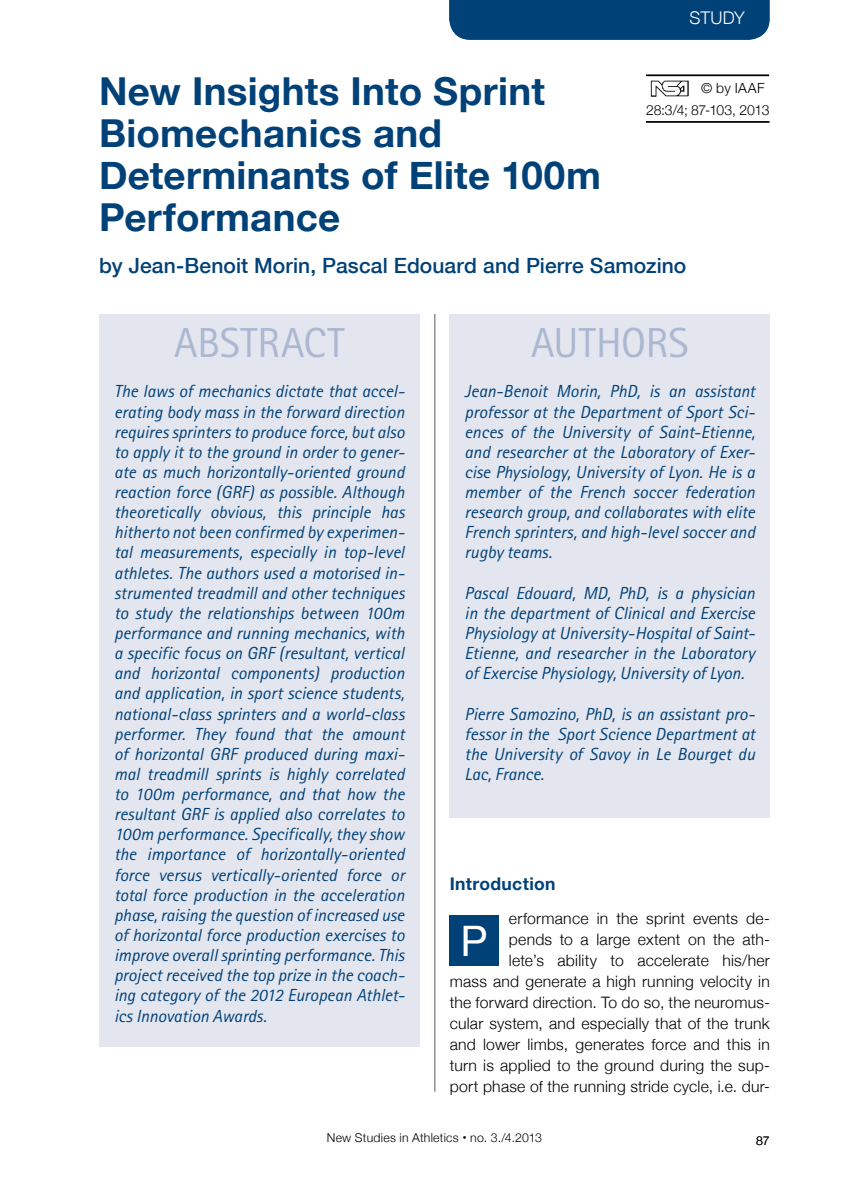
<style>
.page{position:relative;width:844px;height:1191px;background:#fff}
.page>*{position:absolute;margin:0;border:0;box-sizing:border-box;transform-origin:0 0}
.t1{font:42px "Rotis Sans Serif";color:#acb8d1}
.t2{font:42px "Helvetica Neue";color:#fff}
.t3{font:700 38.5px/42px "Helvetica Neue";letter-spacing:.005em;color:#004178}
.t4{font:500 21px "Helvetica Neue";letter-spacing:.005em;color:#004178}
.t5{font:italic 17.5px/20.1px "Rotis Sans Serif";letter-spacing:-.005em;color:#004178;text-align:justify}
.t6{font:700 17.5px "Helvetica Neue";letter-spacing:.02em;color:#004178}
.t7{font:300 17.5px "Helvetica Neue";letter-spacing:.005em;color:#fff}
.t8{font:300 15.75px/21px "Helvetica Neue";letter-spacing:.015em;color:#000;text-align:right}
.t9{font:300 14px "Helvetica Neue";letter-spacing:-.02em;color:#000}
.t10{font:300 14px "Helvetica Neue";color:#000}
.t11{font:300 12.25px "Helvetica Neue";letter-spacing:.02em;color:#000}
.s1{font-weight:700;font-size:15.75px}
</style>
<div class="page">
<img style="left:650px;top:80px;width:39px;height:17px">
<hr style="left:646px;top:74px;width:123px;height:2px;background:#000">
<hr style="left:646px;top:121px;width:123px;height:2px;background:#000">
<hr style="left:434px;top:74px;width:1px;height:1017px;background:#58585a">
<div style="left:449px;top:0;width:320px;height:40px;background:#004178"></div>
<div style="left:403px;top:67px;width:76px;height:247px;background:#fff"></div>
<div style="left:99px;top:314px;width:320px;height:732px;background:#e3e6ef"></div>
<div style="left:449px;top:314px;width:320px;height:503px;background:#e3e6ef"></div>
<div style="left:449px;top:915px;width:50px;height:51px;background:#004178"></div>
<h2 class="t3" style="left:99px;top:69px;width:503px">New Insights Into Sprint<br>Biomechanics and<br>Determinants of Elite 100m<br>Performance</h2>
<p class="t7" style="left:689px;top:7px;width:57px">STUDY</p>
<p class="t10" style="left:701px;top:79px;width:65px">© by IAAF</p>
<p class="t9" style="left:646px;top:102px;width:125px">28:3/4; 87-103, 2013</p>
<p class="t4" style="left:99px;top:253px;width:588px">by Jean-Benoit Morin, Pascal Edouard and Pierre Samozino</p>
<h1 class="t1" style="left:174px;top:318px;width:172px">ABSTRACT</h1>
<p class="t5" style="left:114px;top:381px;width:292px">The laws of mechanics dictate that accel&shy;erating body mass in the forward direction requires sprinters to produce force, but also to apply it to the ground in order to gener&shy;ate as much horizontally-oriented ground reaction force (GRF) as possible. Although theoretically obvious, this principle has hitherto not been confirmed by experimen&shy;tal measurements, especially in top-level athletes. The authors used a motorised in&shy;strumented treadmill and other techniques to study the relationships between 100m performance and running mechanics, with a specific focus on GRF (resultant, vertical and horizontal components) production and application, in sport science students, national-class sprinters and a world-class performer. They found that the amount of horizontal GRF produced during maxi&shy;mal treadmill sprints is highly correlated to 100m performance, and that how the resultant GRF is applied also correlates to 100m performance. Specifically, they show the importance of horizontally-oriented force versus vertically-oriented force or total force production in the acceleration phase, raising the question of increased use of horizontal force production exercises to improve overall sprinting performance. This project received the top prize in the coach&shy;ing category of the 2012 European Athlet&shy;ics Innovation Awards.</p>
<h1 class="t1" style="left:531px;top:318px;width:159px">AUTHORS</h1>
<p class="t5" style="left:464px;top:381px;width:292px">Jean-Benoit Morin, PhD, is an assistant professor at the Department of Sport Sci&shy;ences of the University of Saint-Etienne, and researcher at the Laboratory of Exer&shy;cise Physiology, University of Lyon. He is a member of the French soccer federation research group, and collaborates with elite French sprinters, and high-level soccer and rugby teams.</p>
<p class="t5" style="left:464px;top:583px;width:292px">Pascal Edouard, MD, PhD, is a physician in the department of Clinical and Exercise Physiology at University-Hospital of Saint-Etienne, and researcher in the Laboratory of Exercise Physiology, University of Lyon.</p>
<p class="t5" style="left:464px;top:703px;width:292px">Pierre Samozino, PhD, is an assistant pro&shy;fessor in the Sport Science Department at the University of Savoy in Le Bourget du Lac, France.</p>
<p class="t6" style="left:449px;top:872px;width:107px">Introduction</p>
<p class="t8" style="left:449px;top:908px;width:321px">erformance in the sprint events de-<br>pends to a large extent on the ath-<br>lete’s ability to accelerate his/her<br>mass and generate a high running velocity in the forward direction. To do so, the neuromus&shy;cular system, and especially that of the trunk and lower limbs, generates force and this in turn is applied to the ground during the sup&shy;port phase of the running stride cycle, i.e. dur-</p>
<h1 class="t2" style="left:460px;top:915px;width:29px">P</h1>
<p class="t11" style="left:327px;top:1130px;width:217px">New Studies in Athletics <span class="s1">·</span> no. 3./4.2013</p>
<p class="t11" style="left:755px;top:1133px;width:15px">87</p>
</div>
